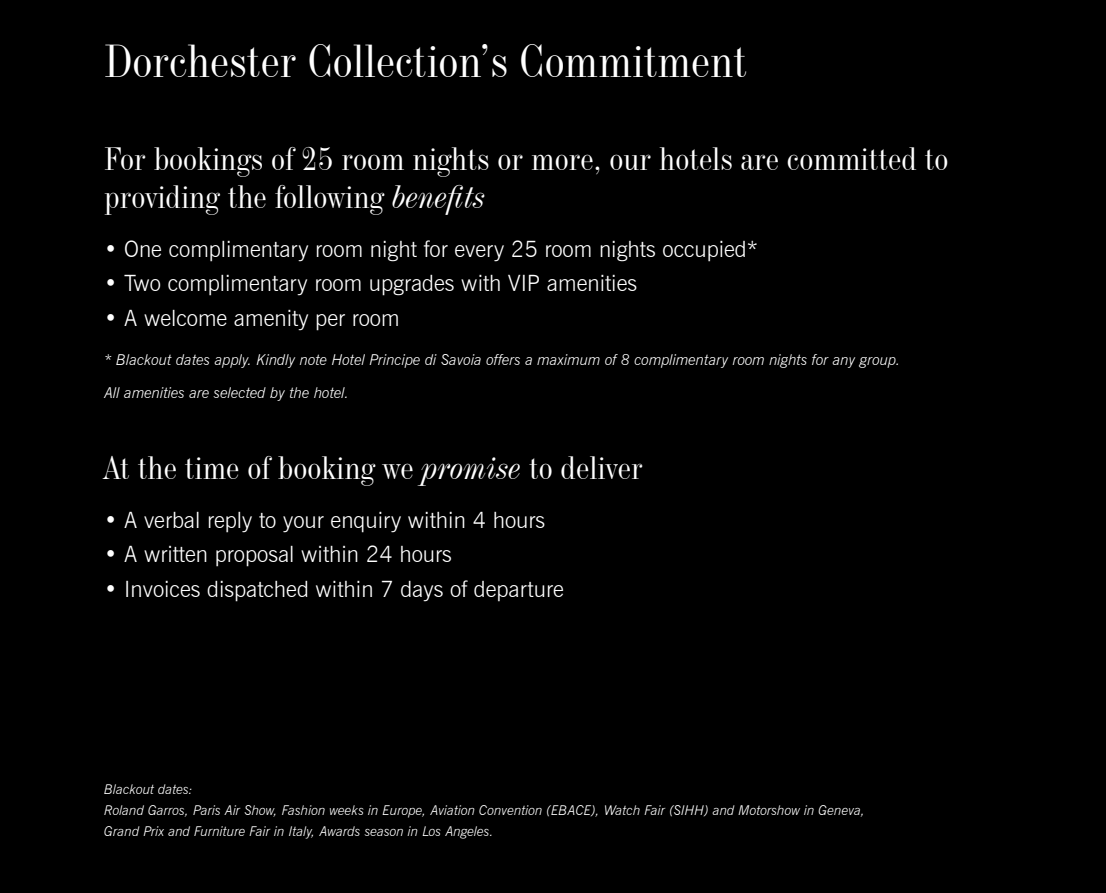
<style>
.page{position:relative;width:1106px;height:893px;background:#000}
.page>*{position:absolute;margin:0;border:0;box-sizing:border-box;transform-origin:0 0}
.t1{font:45px "Industrial 736 BT";color:#fff}
.t2{font:31.5px/37.8px "Industrial 736 BT";color:#fff}
.t3{font:300 22.5px "News Gothic BT";color:#fff}
.t4{font:italic 300 15px "News Gothic BT";color:#fff}
.t5{font:italic 300 13.5px/21px "News Gothic BT";color:#fff}
.s1{font-style:italic}
</style>
<div class="page">
<h1 class="t1" style="left:104px;top:32px;width:644px">Dorchester Collection’s Commitment</h1>
<h2 class="t2" style="left:104px;top:140px;width:845px">For bookings of 25 room nights or more, our hotels are committed to providing the following <span class="s1">benefits</span></h2>
<p class="t3" style="left:104px;top:235px;width:655px">• One complimentary room night for every 25 room nights occupied*</p>
<p class="t3" style="left:104px;top:270px;width:534px">• Two complimentary room upgrades with VIP amenities</p>
<p class="t3" style="left:104px;top:304px;width:297px">• A welcome amenity per room</p>
<p class="t4" style="left:104px;top:351px;width:798px">* Blackout dates apply. Kindly note Hotel Principe di Savoia offers a maximum of 8 complimentary room nights for any group.</p>
<p class="t4" style="left:104px;top:384px;width:246px">All amenities are selected by the hotel.</p>
<h2 class="t2" style="left:104px;top:449px;width:540px">At the time of booking we <span class="s1">promise</span> to deliver</h2>
<p class="t3" style="left:104px;top:506px;width:442px">• A verbal reply to your enquiry within 4 hours</p>
<p class="t3" style="left:104px;top:541px;width:349px">• A written proposal within 24 hours</p>
<p class="t3" style="left:104px;top:575px;width:461px">• Invoices dispatched within 7 days of departure</p>
<p class="t5" style="left:104px;top:778px;width:762px">Blackout dates:<br>Roland Garros, Paris Air Show, Fashion weeks in Europe, Aviation Convention (EBACE), Watch Fair (SIHH) and Motorshow in Geneva,<br>Grand Prix and Furniture Fair in Italy, Awards season in Los Angeles.</p>
</div>
